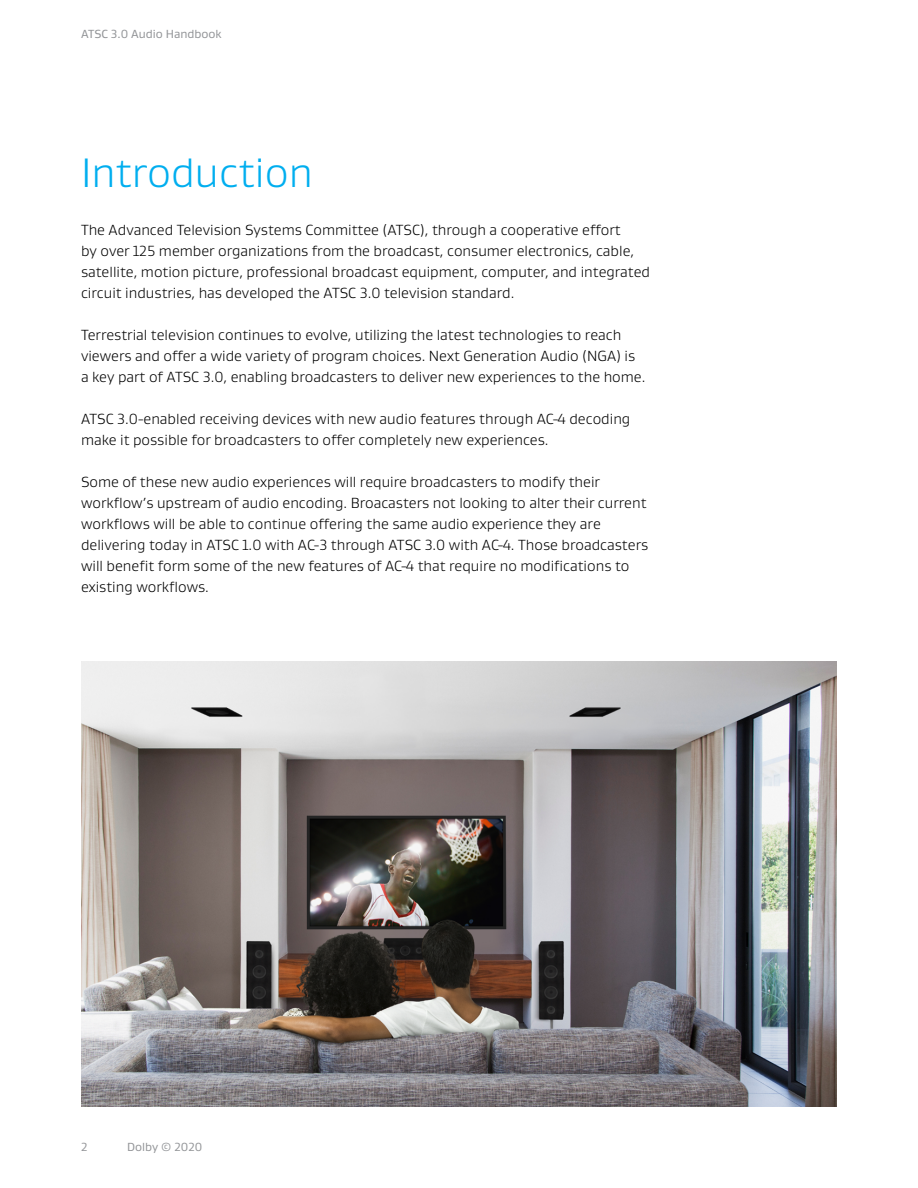
<style>
.page{position:relative;width:918px;height:1188px;background:#fff}
.page>*{position:absolute;margin:0;border:0;box-sizing:border-box;transform-origin:0 0}
.t1{font:300 42px "Dolby Gustan";color:#00aeef}
.t2{font:300 15px/21px "Dolby Gustan";color:#000}
.t3{font:12px "Dolby Gustan";color:#939598}
</style>
<div class="page">
<img style="left:81px;top:661px;width:756px;height:446px">
<p class="t3" style="left:81px;top:26px;width:142px">ATSC 3.0 Audio Handbook</p>
<h1 class="t1" style="left:81px;top:147px;width:233px">Introduction</h1>
<p class="t2" style="left:81px;top:220px;width:571px">The Advanced Television Systems Committee (ATSC), through a cooperative effort<br>by over 125 member organizations from the broadcast, consumer electronics, cable, satellite, motion picture, professional broadcast equipment, computer, and integrated circuit industries, has developed the ATSC 3.0 television standard.</p>
<p class="t2" style="left:81px;top:325px;width:566px">Terrestrial television continues to evolve, utilizing the latest technologies to reach viewers and offer a wide variety of program choices. Next Generation Audio (NGA) is a key part of ATSC 3.0, enabling broadcasters to deliver new experiences to the home.</p>
<p class="t2" style="left:81px;top:409px;width:551px">ATSC 3.0-enabled receiving devices with new audio features through AC-4 decoding make it possible for broadcasters to offer completely new experiences.</p>
<p class="t2" style="left:81px;top:472px;width:569px">Some of these new audio experiences will require broadcasters to modify their workflow’s upstream of audio encoding. Broacasters not looking to alter their current workflows will be able to continue offering the same audio experience they are delivering today in ATSC 1.0 with AC-3 through ATSC 3.0 with AC-4. Those broadcasters will benefit form some of the new features of AC-4 that require no modifications to existing workflows.</p>
<p class="t3" style="left:81px;top:1139px;width:8px">2</p>
<p class="t3" style="left:127px;top:1139px;width:77px">Dolby © 2020</p>
</div>
